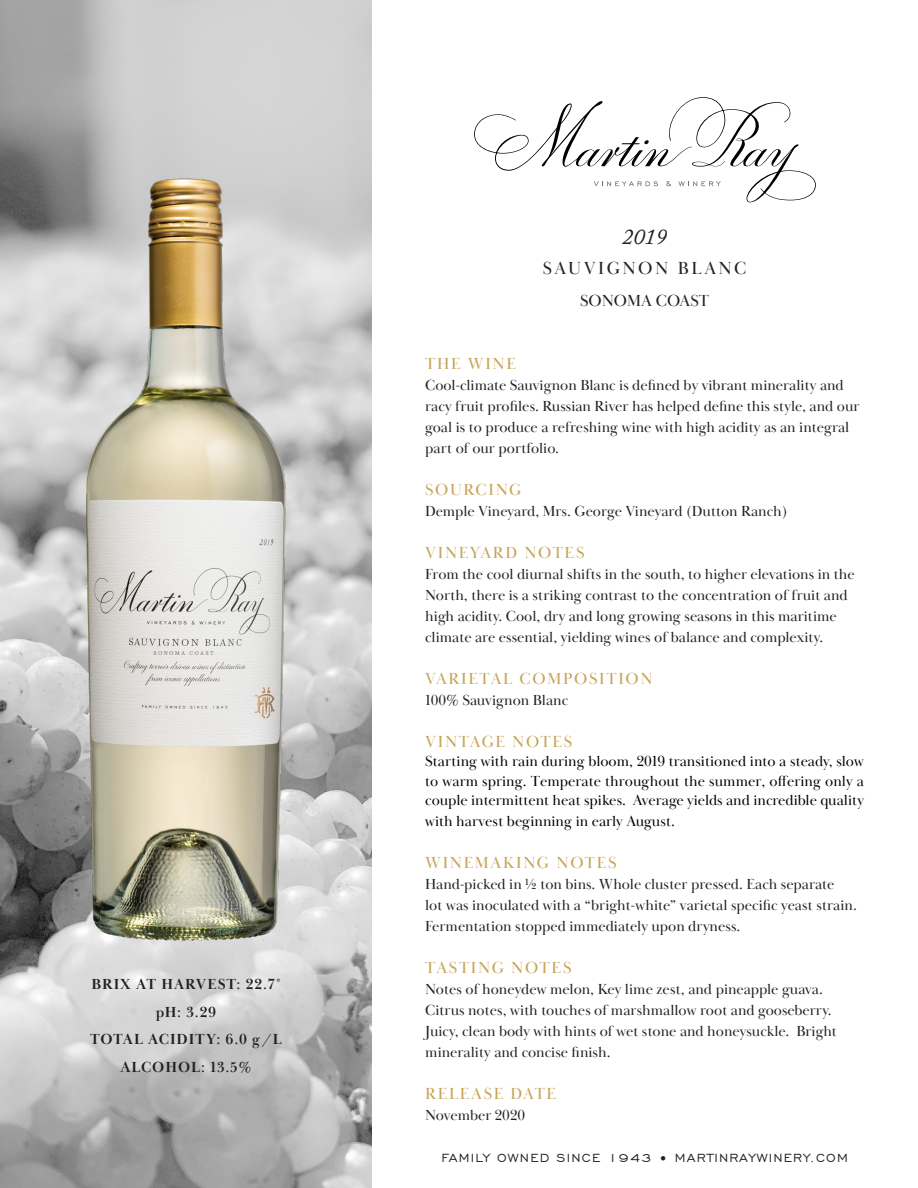
<style>
.page{position:relative;width:918px;height:1188px;background:#fff}
.page>*{position:absolute;margin:0;border:0;box-sizing:border-box;transform-origin:0 0}
.t1{font:italic 22.5px "Adobe Caslon Pro";color:#231f20}
.t2{font:18px "Baskerville Display PT";letter-spacing:.14em;color:#231f20}
.t3{font:16.5px "Baskerville Display PT";letter-spacing:.1em;color:#c6a456}
.t4{font:16.5px "Baskerville Display PT";color:#231f20}
.Body{font:15px/21px "Baskerville Display PT";color:#231f20}
.Type_Blocks{font:15px/19.5px "Baskerville Display PT";color:#000;text-align:justify}
.t5{font:700 15px "Baskerville Display PT";letter-spacing:.06em;color:#231f20}
.t6{font:15px "Engravers Gothic BT";letter-spacing:.08em;color:#231f20}
</style>
<div class="page">
<img style="left:0;top:0;width:372px;height:1188px">
<svg style="left:474px;top:97px;width:342px;height:105px"></svg>
<img style="left:74px;top:166px;width:224px;height:786px">
<p class="t5" style="left:91px;top:975px;width:191px">BRIX AT HARVEST: 22.7˚</p>
<p class="t5" style="left:156px;top:1003px;width:62px">pH: 3.29</p>
<p class="t5" style="left:90px;top:1031px;width:193px">TOTAL ACIDITY: 6.0 g/L</p>
<p class="t5" style="left:120px;top:1058px;width:133px">ALCOHOL: 13.5%</p>
<p class="t1" style="left:622px;top:223px;width:46px">2019</p>
<p class="t2" style="left:543px;top:258px;width:205px">SAUVIGNON BLANC</p>
<p class="t4" style="left:580px;top:290px;width:131px">SONOMA COAST</p>
<p class="t3" style="left:425px;top:353px;width:92px">THE WINE</p>
<p class="Body" style="left:425px;top:375px;width:436px">Cool-climate Sauvignon Blanc is defined by vibrant minerality and racy fruit profiles. Russian River has helped define this style, and our goal is to produce a refreshing wine with high acidity as an integral part of our portfolio.</p>
<p class="t3" style="left:425px;top:479px;width:98px">SOURCING</p>
<p class="Body" style="left:425px;top:501px;width:364px">Demple Vineyard, Mrs. George Vineyard (Dutton Ranch)</p>
<p class="t3" style="left:425px;top:542px;width:161px">VINEYARD NOTES</p>
<p class="Body" style="left:425px;top:564px;width:431px">From the cool diurnal shifts in the south, to higher elevations in the North, there is a striking contrast to the concentration of fruit and high acidity. Cool, dry and long growing seasons in this maritime climate are essential, yielding wines of balance and complexity.</p>
<p class="t3" style="left:425px;top:668px;width:229px">VARIETAL COMPOSITION</p>
<p class="Body" style="left:425px;top:690px;width:144px">100% Sauvignon Blanc</p>
<p class="t3" style="left:425px;top:731px;width:149px">VINTAGE NOTES</p>
<p class="Type_Blocks" style="left:425px;top:752px;width:440px">Starting with rain during bloom, 2019 transitioned into a steady, slow to warm spring. Temperate throughout the summer, offering only a couple intermittent heat spikes. Average yields and incredible quality</p>
<p class="Type_Blocks" style="left:425px;top:812px;width:251px">with harvest beginning in early August.</p>
<p class="t3" style="left:425px;top:853px;width:193px">WINEMAKING NOTES</p>
<p class="Body" style="left:425px;top:874px;width:433px">Hand-picked in ½ ton bins. Whole cluster pressed. Each separate<br>lot was inoculated with a “bright-white” varietal specific yeast strain.<br>Fermentation stopped immediately upon dryness.</p>
<p class="t3" style="left:425px;top:958px;width:148px">TASTING NOTES</p>
<p class="Body" style="left:425px;top:979px;width:399px">Notes of honeydew melon, Key lime zest, and pineapple guava.</p>
<p class="Body" style="left:425px;top:1000px;width:413px">Citrus notes, with touches of marshmallow root and gooseberry.<br>Juicy, clean body with hints of wet stone and honeysuckle. Bright</p>
<p class="Body" style="left:425px;top:1042px;width:187px">minerality and concise finish.</p>
<p class="t3" style="left:425px;top:1084px;width:132px">RELEASE DATE</p>
<p class="Body" style="left:425px;top:1105px;width:101px">November 2020</p>
<p class="t6" style="left:442px;top:1150px;width:408px">FAMILY OWNED SINCE 1943 • MARTINRAYWINERY.COM</p>
</div>
